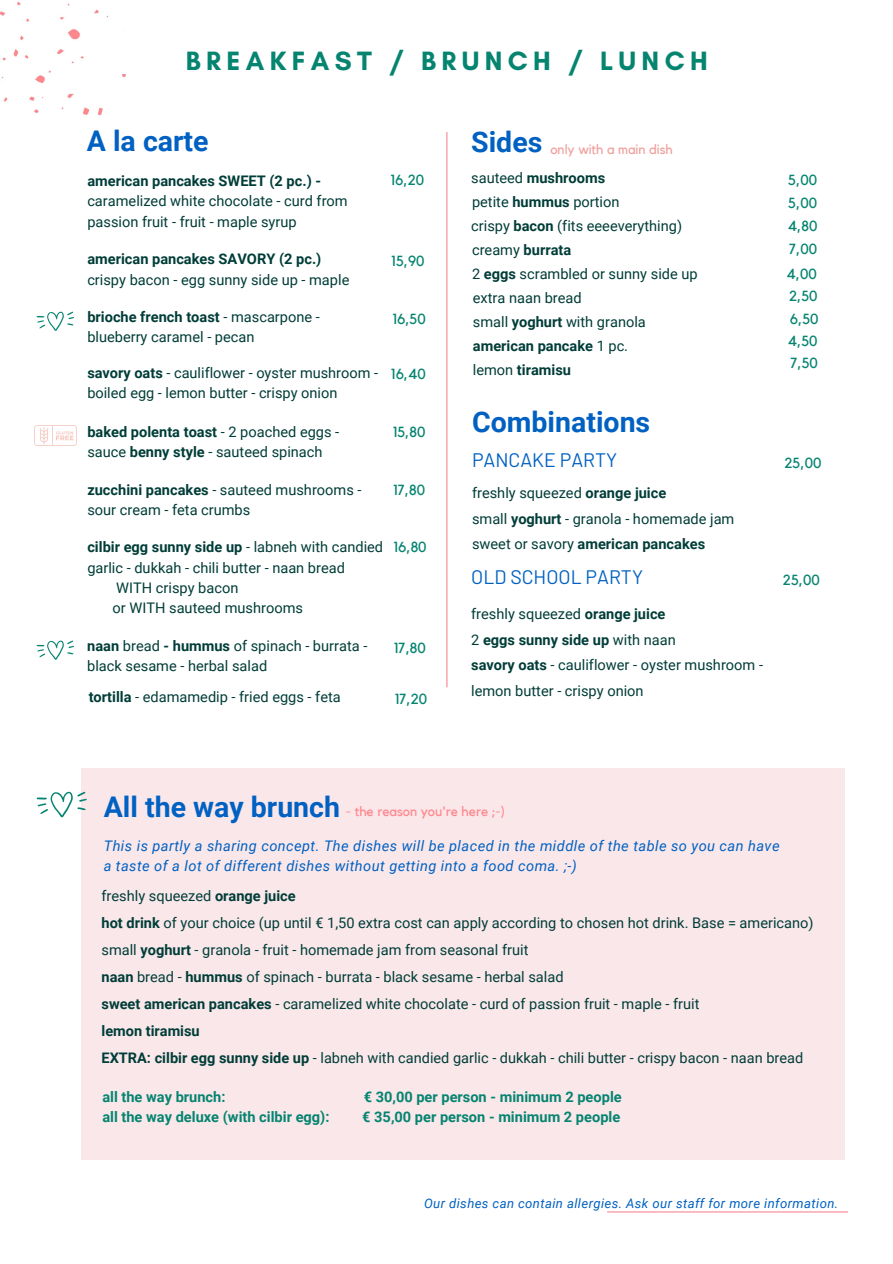
<style>
.page{position:relative;width:893px;height:1264px;background:#fff}
.page>*{position:absolute;margin:0;border:0;box-sizing:border-box;transform-origin:0 0}
.t1{font:700 28.5px "Roboto";color:#0061c2}
.t2{font:700 27px "Glacial Indifference";letter-spacing:.2em;color:#058470}
.t3{font:19.5px "Barlow";color:#0061c2}
.t4{font:14.55px/20.2px "Roboto";color:#003d38}
.t5{font:700 14.55px "Roboto";color:#003d38}
.t6{font:italic 14.55px/20.2px "Roboto";letter-spacing:.03em;color:#0061c2}
.t7{font:700 14.55px "Roboto";color:#058470}
.t8{font:14.55px "Kollektif";color:#058470}
.t9{font:13.5px "Kollektif";color:#ff888e}
.t10{font:13.5px "Kollektif";color:#f0a29e}
.t11{font:italic 13.05px "Roboto";letter-spacing:.03em;color:#0061c2}
.s1{font-weight:700}
.s2{font-weight:400}
</style>
<div class="page">
<img style="left:0;top:2px;width:126px;height:113px">
<div style="left:81px;top:768px;width:763px;height:391px;background:#fae7ea"></div>
<hr style="left:607px;top:1211px;width:240px;height:1px;background:#f48890">
<svg style="left:37px;top:640px;width:37px;height:19px"></svg>
<svg style="left:37px;top:311px;width:37px;height:20px"></svg>
<svg style="left:37px;top:791px;width:49px;height:26px"></svg>
<hr style="left:446px;top:132px;width:1px;height:555px;background:#f48890">
<svg style="left:34px;top:425px;width:43px;height:20px"></svg>
<p class="t2" style="left:186px;top:45px;width:523px">BREAKFAST / BRUNCH / LUNCH</p>
<p class="t1" style="left:87px;top:125px;width:123px">A la carte</p>
<p class="t5" style="left:87px;top:173px;width:235px">american pancakes SWEET (2 pc.) -</p>
<p class="t4" style="left:87px;top:191px;width:262px">caramelized white chocolate - curd from</p>
<p class="t4" style="left:87px;top:211px;width:211px">passion fruit - fruit - maple syrup</p>
<p class="t5" style="left:87px;top:251px;width:235px">american pancakes SAVORY (2 pc.)</p>
<p class="t4" style="left:87px;top:269px;width:263px">crispy bacon - egg sunny side up - maple</p>
<p class="t8" style="left:391px;top:173px;width:35px">16,20</p>
<p class="t8" style="left:391px;top:254px;width:35px">15,90</p>
<p class="t4" style="left:87px;top:307px;width:234px"><span class="s1">brioche french toast</span> - mascarpone - blueberry caramel - pecan</p>
<p class="t8" style="left:392px;top:312px;width:35px">16,50</p>
<p class="t4" style="left:87px;top:363px;width:292px"><span class="s1">savory oats</span> - cauliflower - oyster mushroom -</p>
<p class="t4" style="left:87px;top:383px;width:251px">boiled egg - lemon butter - crispy onion</p>
<p class="t8" style="left:391px;top:367px;width:36px">16,40</p>
<p class="t5" style="left:87px;top:423px;width:253px">baked polenta toast <span class="s2">- 2 poached eggs -</span></p>
<p class="t4" style="left:87px;top:442px;width:237px">sauce <span class="s1">benny style</span> - sauteed spinach</p>
<p class="t8" style="left:393px;top:425px;width:34px">15,80</p>
<p class="t4" style="left:87px;top:479px;width:276px"><span class="s1">zucchini pancakes</span> - sauteed mushrooms -</p>
<p class="t4" style="left:87px;top:500px;width:164px">sour cream - feta crumbs</p>
<p class="t8" style="left:393px;top:483px;width:33px">17,80</p>
<p class="t5" style="left:87px;top:539px;width:297px">cilbir egg sunny side up <span class="s2">- labneh with candied</span></p>
<p class="t4" style="left:87px;top:557px;width:259px">garlic - dukkah - chili butter - naan bread</p>
<p class="t4" style="left:116px;top:577px;width:124px">WITH crispy bacon</p>
<p class="t4" style="left:113px;top:598px;width:192px">or WITH sauteed mushrooms</p>
<p class="t4" style="left:87px;top:636px;width:281px"><span class="s1">naan</span> bread <span class="s1">- hummus</span> of spinach - burrata -</p>
<p class="t4" style="left:87px;top:656px;width:181px">black sesame - herbal salad</p>
<p class="t8" style="left:394px;top:540px;width:34px">16,80</p>
<p class="t8" style="left:394px;top:640px;width:33px">17,80</p>
<p class="t4" style="left:89px;top:687px;width:253px"><span class="s1">tortilla</span> - edamamedip - fried eggs - feta</p>
<p class="t8" style="left:395px;top:692px;width:34px">17,20</p>
<p class="t1" style="left:471px;top:126px;width:73px">Sides</p>
<p class="t10" style="left:550px;top:143px;width:124px">only with a main dish</p>
<p class="t5" style="left:471px;top:170px;width:135px"><span class="s2">sauteed</span> mushrooms</p>
<p class="t4" style="left:472px;top:191px;width:149px">petite <span class="s1">hummus</span> portion</p>
<p class="t4" style="left:471px;top:215px;width:212px">crispy <span class="s1">bacon</span> (fits eeeeverything)</p>
<p class="t5" style="left:472px;top:241px;width:101px"><span class="s2">creamy</span> burrata</p>
<p class="t4" style="left:472px;top:264px;width:227px">2 <span class="s1">eggs</span> scrambled or sunny side up</p>
<p class="t4" style="left:473px;top:312px;width:174px">small <span class="s1">yoghurt</span> with granola</p>
<p class="t5" style="left:473px;top:337px;width:157px">american pancake <span class="s2">1 pc.</span></p>
<p class="t8" style="left:788px;top:173px;width:31px">5,00</p>
<p class="t8" style="left:788px;top:197px;width:31px">5,00</p>
<p class="t8" style="left:787px;top:219px;width:31px">4,80</p>
<p class="t8" style="left:789px;top:242px;width:30px">7,00</p>
<p class="t8" style="left:786px;top:267px;width:32px">4,00</p>
<p class="t8" style="left:789px;top:312px;width:30px">6,50</p>
<p class="t8" style="left:787px;top:334px;width:31px">4,50</p>
<p class="t4" style="left:473px;top:288px;width:110px">extra naan bread</p>
<p class="t8" style="left:789px;top:289px;width:30px">2,50</p>
<p class="t5" style="left:473px;top:362px;width:100px"><span class="s2">lemon</span> tiramisu</p>
<p class="t1" style="left:472px;top:405px;width:180px">Combinations</p>
<p class="t3" style="left:472px;top:448px;width:147px">PANCAKE PARTY</p>
<p class="t4" style="left:472px;top:482px;width:196px">freshly squeezed <span class="s1">orange juice</span></p>
<p class="t4" style="left:472px;top:508px;width:264px">small <span class="s1">yoghurt</span> - granola - homemade jam</p>
<p class="t5" style="left:472px;top:536px;width:235px"><span class="s2">sweet or savory</span> american pancakes</p>
<p class="t3" style="left:471px;top:565px;width:173px">OLD SCHOOL PARTY</p>
<p class="t4" style="left:471px;top:603px;width:196px">freshly squeezed <span class="s1">orange juice</span></p>
<p class="t5" style="left:471px;top:631px;width:206px"><span class="s2">2</span> eggs sunny side up <span class="s2">with naan</span></p>
<p class="t4" style="left:471px;top:655px;width:293px"><span class="s1">savory oats</span> - cauliflower - oyster mushroom -</p>
<p class="t4" style="left:471px;top:681px;width:174px">lemon butter - crispy onion</p>
<p class="t8" style="left:790px;top:356px;width:29px">7,50</p>
<p class="t8" style="left:784px;top:456px;width:39px">25,00</p>
<p class="t8" style="left:782px;top:573px;width:39px">25,00</p>
<p class="t1" style="left:104px;top:790px;width:238px">All the way brunch</p>
<p class="t9" style="left:346px;top:805px;width:160px">- the reason you're here ;-)</p>
<p class="t6" style="left:104px;top:835px;width:677px">This is partly a sharing concept. The dishes will be placed in the middle of the table so you can have a taste of a lot of different dishes without getting into a food coma. ;-)</p>
<p class="t4" style="left:101px;top:885px;width:196px">freshly squeezed <span class="s1">orange juice</span></p>
<p class="t4" style="left:101px;top:912px;width:713px"><span class="s1">hot drink</span> of your choice (up until € 1,50 extra cost can apply according to chosen hot drink. Base = americano)</p>
<p class="t4" style="left:101px;top:939px;width:428px">small <span class="s1">yoghurt</span> - granola - fruit - homemade jam from seasonal fruit</p>
<p class="t4" style="left:101px;top:966px;width:463px"><span class="s1">naan</span> bread - <span class="s1">hummus</span> of spinach - burrata - black sesame - herbal salad</p>
<p class="t4" style="left:101px;top:993px;width:599px"><span class="s1">sweet american pancakes</span> - caramelized white chocolate - curd of passion fruit - maple - fruit</p>
<p class="t5" style="left:101px;top:1022px;width:100px">lemon tiramisu</p>
<p class="t4" style="left:101px;top:1047px;width:703px"><span class="s1">EXTRA: cilbir egg sunny side up</span> - labneh with candied garlic - dukkah - chili butter - crispy bacon - naan bread</p>
<p class="t7" style="left:102px;top:1088px;width:125px">all the way brunch:</p>
<p class="t7" style="left:363px;top:1088px;width:259px">€ 30,00 per person - minimum 2 people</p>
<p class="t7" style="left:102px;top:1108px;width:229px">all the way deluxe (with cilbir egg):</p>
<p class="t7" style="left:362px;top:1108px;width:259px">€ 35,00 per person - minimum 2 people</p>
<p class="t11" style="left:424px;top:1196px;width:415px">Our dishes can contain allergies. Ask our staff for more information.</p>
</div>
